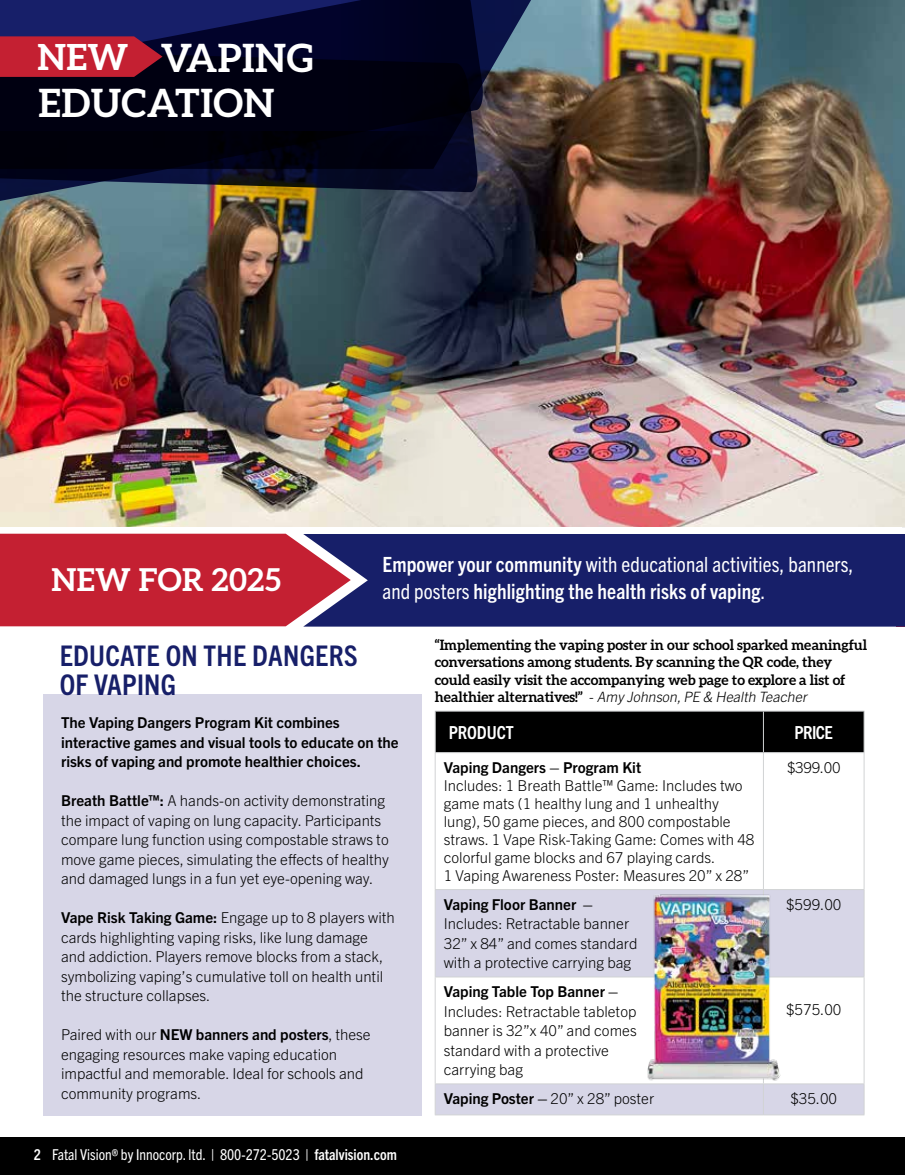
<style>
.page{position:relative;width:905px;height:1175px;background:#fff}
.page>*{position:absolute;margin:0;border:0;box-sizing:border-box;transform-origin:0 0}
.t1{font:700 39px/45px "Aleo";letter-spacing:.01em;color:#fff}
.t2{font:700 36px "Aleo";color:#fff}
.t3{font:700 31.5px "Aleo";letter-spacing:.01em;color:#fff}
.t4{font:700 condensed 28.5px/28.5px "Trade Gothic Next LT Pro";letter-spacing:.01em;color:#171f69}
.t5{font:700 condensed 21px/27px "Trade Gothic Next LT Pro";letter-spacing:.005em;color:#fff}
.t6{font:700 condensed 18px "Trade Gothic Next LT Pro";letter-spacing:-.01em;color:#fff}
.t7{font:300 15px/19.5px "Trade Gothic Next LT Pro";color:#000}
.t8{font:700 15px/19.5px "Trade Gothic Next LT Pro";color:#000}
.t9{font:condensed 15px "Trade Gothic Next LT Pro";color:#fff}
.t10{font:700 14.25px/17.1px "Aleo";letter-spacing:-.005em;color:#000}
.t11{font:italic 300 14.25px "Trade Gothic Next LT Pro";color:#000}
.s1{font-weight:400}
.s2{font-weight:700}
.s3{font-family:"Aleo";font-weight:700;font-style:normal}
.s4{font-style:normal}
.s5{font-weight:300}
</style>
<div class="page">
<div style="left:0;top:1137px;width:904px;height:37px;background:#000"></div>
<div style="left:43px;top:694px;width:378px;height:421px;background:#d7d6e7"></div>
<div style="left:351px;top:534px;width:553px;height:92px;background:#171f69"></div>
<svg style="left:0;top:533px;width:351px;height:93px;background:#be2b3f"></svg>
<div style="left:436px;top:711px;width:427px;height:41px;background:#000"></div>
<svg style="left:436px;top:890px;width:427px;height:224px;fill:#d7d6e7"></svg>
<hr style="left:435px;top:710px;width:328px;height:1px;background:#d1d3d4">
<hr style="left:435px;top:711px;width:1px;height:41px;background:#d1d3d4">
<hr style="left:763px;top:710px;width:101px;height:1px;background:#d1d3d4">
<hr style="left:763px;top:711px;width:1px;height:41px;background:#d1d3d4">
<hr style="left:863px;top:711px;width:1px;height:41px;background:#d1d3d4">
<hr style="left:435px;top:752px;width:328px;height:1px;background:#d1d3d4">
<hr style="left:435px;top:753px;width:1px;height:136px;background:#d1d3d4">
<hr style="left:763px;top:752px;width:101px;height:1px;background:#d1d3d4">
<hr style="left:763px;top:753px;width:1px;height:136px;background:#d1d3d4">
<hr style="left:863px;top:753px;width:1px;height:136px;background:#d1d3d4">
<hr style="left:435px;top:889px;width:328px;height:1px;background:#d1d3d4">
<hr style="left:435px;top:890px;width:1px;height:86px;background:#d1d3d4">
<hr style="left:763px;top:889px;width:101px;height:1px;background:#d1d3d4">
<hr style="left:863px;top:890px;width:1px;height:86px;background:#d1d3d4">
<hr style="left:435px;top:976px;width:328px;height:1px;background:#d1d3d4">
<hr style="left:435px;top:977px;width:1px;height:106px;background:#d1d3d4">
<hr style="left:763px;top:976px;width:101px;height:1px;background:#d1d3d4">
<hr style="left:863px;top:977px;width:1px;height:106px;background:#d1d3d4">
<hr style="left:435px;top:1083px;width:328px;height:1px;background:#d1d3d4">
<hr style="left:435px;top:1084px;width:1px;height:30px;background:#d1d3d4">
<hr style="left:763px;top:1083px;width:101px;height:1px;background:#d1d3d4">
<hr style="left:763px;top:1084px;width:1px;height:30px;background:#d1d3d4">
<hr style="left:863px;top:1084px;width:1px;height:30px;background:#d1d3d4">
<hr style="left:435px;top:1114px;width:328px;height:1px;background:#d1d3d4">
<hr style="left:763px;top:1114px;width:101px;height:1px;background:#d1d3d4">
<img style="left:647px;top:890px;width:145px;height:200px">
<img style="left:0;top:221px;width:341px;height:305px">
<img style="left:341px;top:0;width:563px;height:526px">
<svg style="left:484px;top:0;width:56px;height:169px;background:#4d4e58"></svg>
<img style="left:0;top:0;width:484px;height:221px">
<svg style="left:0;top:46px;width:478px;height:146px;background:#050617"></svg>
<svg style="left:0;top:36px;width:162px;height:41px;background:#b11d31"></svg>
<h1 class="t1" style="left:39px;top:34px;width:276px;text-indent:122px">VAPING<br>EDUCATION</h1>
<h2 class="t2" style="left:37px;top:36px;width:92px">NEW</h2>
<h3 class="t3" style="left:51px;top:561px;width:231px">NEW FOR 2025</h3>
<h3 class="t5" style="left:382px;top:550px;width:472px">Empower your community <span class="s1">with educational activities, banners, and posters</span> highlighting the health risks of vaping<span class="s1">.</span></h3>
<h3 class="t4" style="left:60px;top:639px;width:299px">EDUCATE ON THE DANGERS<br>OF VAPING</h3>
<p class="t8" style="left:61px;top:712px;width:339px">The Vaping Dangers Program Kit combines interactive games and visual tools to educate on the risks of vaping and promote healthier choices.</p>
<p class="t7" style="left:61px;top:790px;width:329px"><span class="s2">Breath Battle™:</span> A hands-on activity demonstrating the impact of vaping on lung capacity. Participants compare lung function using compostable straws to move game pieces, simulating the effects of healthy and damaged lungs in a fun yet eye-opening way.</p>
<p class="t7" style="left:61px;top:907px;width:335px"><span class="s2">Vape Risk Taking Game:</span> Engage up to 8 players with cards highlighting vaping risks, like lung damage and addiction. Players remove blocks from a stack, symbolizing vaping’s cumulative toll on health until the structure collapses.</p>
<p class="t7" style="left:61px;top:1024px;width:311px">Paired with our <span class="s2">NEW banners and posters</span>, these engaging resources make vaping education impactful and memorable. Ideal for schools and community programs.</p>
<p class="t9" style="left:34px;top:1144px;width:364px"><span class="s2">2</span> Fatal Vision® by Innocorp. ltd. | 800-272-5023 | <span class="s2">fatalvision.com</span></p>
<p class="t10" style="left:435px;top:636px;width:434px">“Implementing the vaping poster in our school sparked meaningful conversations among students. By scanning the QR code, they could easily visit the accompanying web page to explore a list of</p>
<p class="t11" style="left:435px;top:686px;width:377px"><span class="s3">healthier alternatives!”</span> <span class="s4">-</span> Amy Johnson,PE &amp; Health Teacher</p>
<p class="t6" style="left:448px;top:719px;width:67px">PRODUCT</p>
<p class="t6" style="left:794px;top:719px;width:40px">PRICE</p>
<p class="t8" style="left:444px;top:756px;width:199px">Vaping Dangers – Program Kit</p>
<p class="t7" style="left:444px;top:775px;width:312px;line-height:18px">Includes: 1 Breath Battle™ Game: Includes two game mats (1 healthy lung and 1 unhealthy lung), 50 game pieces, and 800 compostable straws. 1 Vape Risk-Taking Game: Comes with 48 colorful game blocks and 67 playing cards.<br>1 Vaping Awareness Poster: Measures 20” x 28”</p>
<p class="t7" style="left:787px;top:756px;width:55px">$399.00</p>
<p class="t8" style="left:444px;top:893px;width:151px">Vaping Floor Banner –</p>
<p class="t7" style="left:444px;top:913px;width:195px">Includes: Retractable banner<br>32” x 84” and comes standard with a protective carrying bag</p>
<p class="t7" style="left:786px;top:893px;width:57px">$599.00</p>
<p class="t8" style="left:444px;top:981px;width:176px">Vaping Table Top Banner –</p>
<p class="t7" style="left:444px;top:1000px;width:194px">Includes: Retractable tabletop banner is 32”x 40” and comes standard with a protective carrying bag</p>
<p class="t7" style="left:786px;top:999px;width:57px">$575.00</p>
<p class="t8" style="left:444px;top:1087px;width:212px">Vaping Poster – <span class="s5">20” x 28” poster</span></p>
<p class="t7" style="left:790px;top:1087px;width:48px">$35.00</p>
</div>
